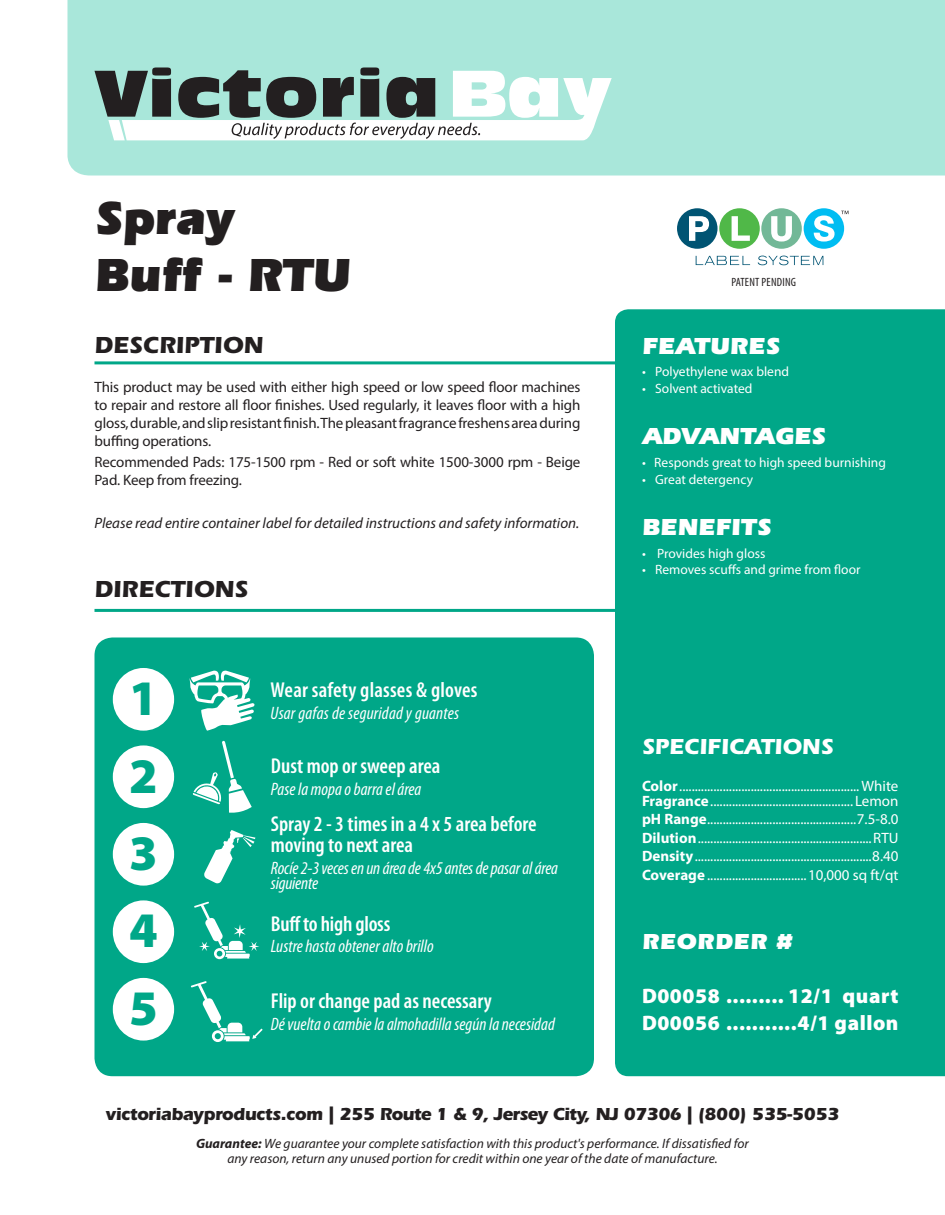
<style>
.page{position:relative;width:945px;height:1215px;background:#fff}
.page>*{position:absolute;margin:0;border:0;box-sizing:border-box;transform-origin:0 0}
.t1{font:900 49.95px/77.6px "Myriad Pro";color:#00a788;text-align:justify}
.t2{font:900 48px/57.6px "Itc Eras";letter-spacing:-.01em;color:#231f20}
.t3{font:900 24px "Itc Eras";color:#fff}
.t4{font:700 24px "Itc Eras";color:#231f20}
.t5{font:700 22.5px "Itc Eras";color:#fff}
.t6{font:900 22.5px "Itc Eras";letter-spacing:.025em;color:#fff}
.t7{font:600 condensed 21.6px/21px "Myriad Pro";color:#fff}
.t8{font:900 21px/27px "Myriad Pro";letter-spacing:.025em;color:#fff}
.t9{font:italic condensed 18px/15px "Myriad Pro";color:#fff}
.t10{font:700 18px "Itc Eras";letter-spacing:-.025em;color:#231f20}
.t11{font:15px/18.5px "Myriad Pro";color:#fff}
.t12{font:15px/18px "Myriad Pro";letter-spacing:-.01em;color:#231f20;text-align:justify}
.t13{font:italic 15px "Myriad Pro";color:#231f20}
.t14{font:italic 13.5px/15px "Myriad Pro";color:#231f20;text-align:center}
.t15{font:13.5px "Myriad Pro";color:#fff}
.t16{font:condensed 12px "Myriad Pro";letter-spacing:.02em;color:#231f20}
.s1{font-weight:700}
</style>
<div class="page">
<div style="left:68px;top:0;width:877px;height:176px;background:#a9e7da"></div>
<div style="left:615px;top:309px;width:330px;height:767px;background:#00a788"></div>
<div style="left:95px;top:638px;width:499px;height:438px;background:#00a788;border-radius:18px"></div>
<svg style="left:95px;top:67px;width:517px;height:73px"></svg>
<hr style="left:94px;top:609px;width:521px;height:3px;background:#00a788">
<hr style="left:94px;top:361px;width:521px;height:3px;background:#00a788">
<div style="left:677px;top:208px;width:41px;height:41px;background:#005473;border-radius:50%"></div>
<div style="left:719px;top:208px;width:41px;height:41px;background:#50b848;border-radius:50%"></div>
<div style="left:761px;top:208px;width:41px;height:41px;background:#72b897;border-radius:50%"></div>
<div style="left:804px;top:208px;width:40px;height:41px;background:#00bdf2;border-radius:50%"></div>
<svg style="left:689px;top:216px;width:20px;height:25px"></svg>
<svg style="left:732px;top:216px;width:18px;height:25px"></svg>
<svg style="left:771px;top:216px;width:21px;height:26px"></svg>
<svg style="left:814px;top:215px;width:21px;height:27px"></svg>
<svg style="left:696px;top:256px;width:54px;height:9px"></svg>
<svg style="left:758px;top:256px;width:65px;height:9px"></svg>
<svg style="left:841px;top:211px;width:7px;height:3px"></svg>
<div style="left:113px;top:668px;width:61px;height:63px;background:#fff;border-radius:50%"></div>
<div style="left:113px;top:745px;width:61px;height:63px;background:#fff;border-radius:50%"></div>
<div style="left:113px;top:823px;width:61px;height:63px;background:#fff;border-radius:50%"></div>
<div style="left:113px;top:900px;width:61px;height:63px;background:#fff;border-radius:50%"></div>
<div style="left:113px;top:978px;width:61px;height:63px;background:#fff;border-radius:50%"></div>
<svg style="left:189px;top:670px;width:66px;height:61px"></svg>
<svg style="left:193px;top:741px;width:59px;height:72px"></svg>
<svg style="left:204px;top:830px;width:51px;height:54px"></svg>
<svg style="left:194px;top:902px;width:65px;height:57px"></svg>
<svg style="left:191px;top:981px;width:72px;height:61px"></svg>
<h2 class="t2" style="left:94px;top:189px;width:258px">Spray<br>Buff - RTU</h2>
<h3 class="t4" style="left:94px;top:331px;width:171px">DESCRIPTION</h3>
<p class="t12" style="left:94px;top:378px;width:488px">This product may be used with either high speed or low speed floor machines to repair and restore all floor finishes. Used regularly, it leaves floor with a high gloss, durable, and slip resistant finish. The pleasant fragrance freshens area during buffing operations.</p>
<p class="t12" style="left:94px;top:453px;width:487px">Recommended Pads: 175-1500 rpm - Red or soft white 1500-3000 rpm - Beige<br>Pad. Keep from freezing.</p>
<p class="t13" style="left:94px;top:513px;width:486px">Please read entire container label for detailed instructions and safety information.</p>
<h3 class="t4" style="left:94px;top:575px;width:155px">DIRECTIONS</h3>
<h1 class="t1" style="left:129px;top:660px;width:30px">1<br>2<br>3<br>4<br>5</h1>
<h3 class="t7" style="left:271px;top:680px;width:208px">Wear safety glasses &amp; gloves</h3>
<p class="t9" style="left:271px;top:705px;width:190px">Usar gafas de seguridad y guantes</p>
<h3 class="t7" style="left:271px;top:756px;width:171px">Dust mop or sweep area</h3>
<p class="t9" style="left:271px;top:781px;width:152px">Pase la mopa o barra el área</p>
<h3 class="t7" style="left:271px;top:814px;width:268px">Spray 2 - 3 times in a 4 x 5 area before moving to next area</h3>
<p class="t9" style="left:271px;top:860px;width:289px">Rocíe 2-3 veces en un área de 4x5 antes de pasar al área siguiente</p>
<h3 class="t7" style="left:271px;top:913px;width:121px">Buff to high gloss</h3>
<p class="t9" style="left:271px;top:938px;width:164px">Lustre hasta obtener alto brillo</p>
<h3 class="t7" style="left:271px;top:991px;width:223px">Flip or change pad as necessary</h3>
<p class="t9" style="left:271px;top:1016px;width:286px">Dé vuelta o cambie la almohadilla según la necesidad</p>
<p class="t16" style="left:731px;top:275px;width:66px">PATENT PENDING</p>
<h3 class="t3" style="left:642px;top:332px;width:140px">FEATURES</h3>
<p class="t15" style="left:642px;top:364px;width:149px">• Polyethylene wax blend</p>
<p class="t15" style="left:642px;top:380px;width:112px">• Solvent activated</p>
<h3 class="t3" style="left:642px;top:423px;width:185px">ADVANTAGES</h3>
<p class="t15" style="left:642px;top:455px;width:245px">• Responds great to high speed burnishing</p>
<p class="t15" style="left:642px;top:471px;width:113px">• Great detergency</p>
<h3 class="t3" style="left:642px;top:514px;width:131px">BENEFITS</h3>
<p class="t15" style="left:642px;top:545px;width:125px">• Provides high gloss</p>
<p class="t15" style="left:642px;top:562px;width:220px">• Removes scuffs and grime from floor</p>
<h3 class="t5" style="left:642px;top:733px;width:193px">SPECIFICATIONS</h3>
<p class="t11" style="left:642px;top:778px;width:258px;line-height:15px"><span class="s1">Color</span>.......................................................... White<br><span class="s1">Fragrance</span>.............................................. Lemon</p>
<p class="t11" style="left:642px;top:810px;width:258px;text-align:justify"><span class="s1">pH Range</span>................................................7.5-8.0<br><span class="s1">Dilution</span>........................................................RTU <span class="s1">Density</span>.........................................................8.40<br><span class="s1">Coverage</span> ................................10,000 sq ft/qt</p>
<h3 class="t6" style="left:642px;top:929px;width:152px">REORDER #</h3>
<h3 class="t8" style="left:642px;top:983px;width:258px">D00058 ......... 12/1 quart<br>D00056 ...........4/1 gallon</h3>
<p class="t10" style="left:106px;top:1104px;width:735px">victoriabayproducts.com | 255 Route 1 &amp; 9, Jersey City, NJ 07306 | (800) 535-5053</p>
<p class="t14" style="left:196px;top:1136px;width:554px"><span class="s1">Guarantee:</span> We guarantee your complete satisfaction with this product's performance. If dissatisfied for any reason, return any unused portion for credit within one year of the date of manufacture.</p>
</div>
